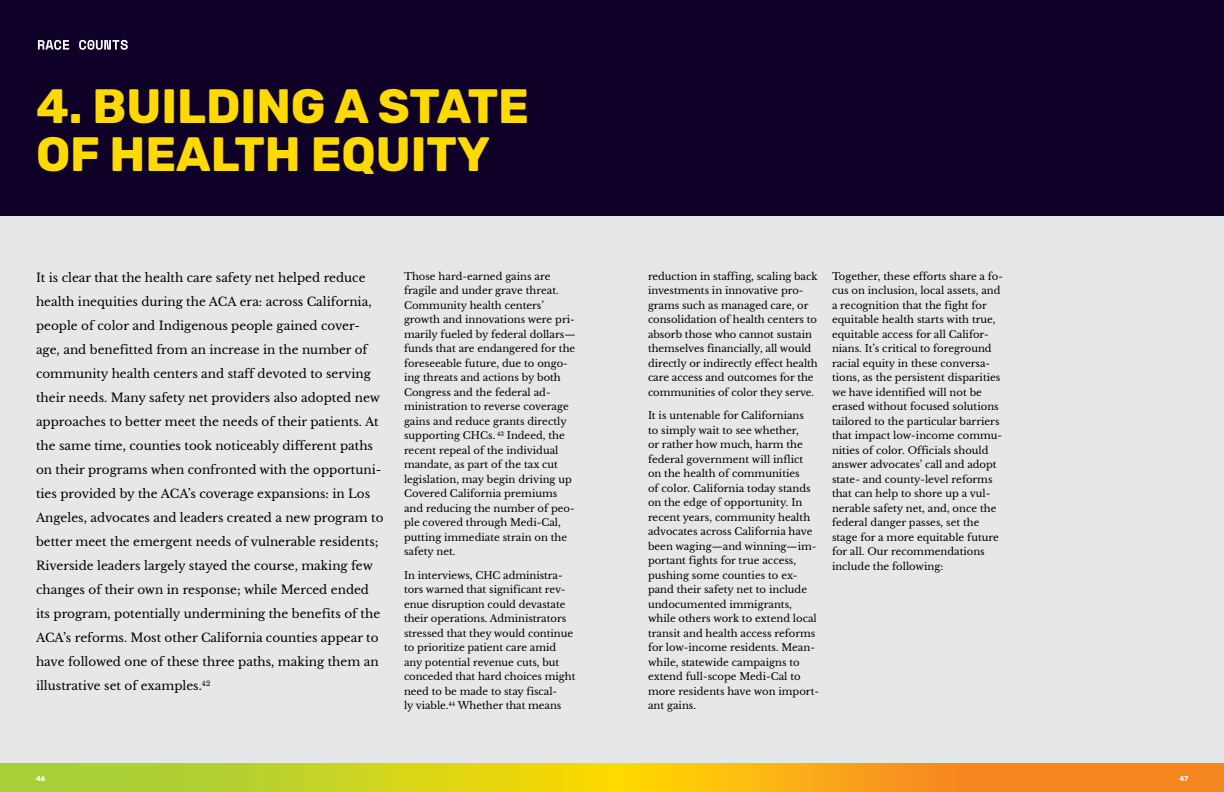
<style>
.page{position:relative;width:1224px;height:792px;background:#fff}
.page>*{position:absolute;margin:0;border:0;box-sizing:border-box;transform-origin:0 0}
.t1{font:700 48px/48px "Rubik";color:#ffda00}
.t2{font:12px/24px "Libre Baskerville";color:#000}
.t3{font:10px/14.5px "Libre Baskerville";color:#000}
.t4{font:700 7px "Rubik";color:#fff}
</style>
<div class="page">
<div style="left:0;top:0;width:612px;height:792px;background:#e6e7e8"></div>
<div style="left:612px;top:0;width:612px;height:792px;background:#e6e7e8"></div>
<svg style="left:0;top:763px;width:1224px;height:29px;background:#e0b81d"></svg>
<div style="left:0;top:0;width:1224px;height:216px;background:#0e0027"></div>
<svg style="left:54px;top:40px;width:74px;height:10px"></svg>
<h1 class="t1" style="left:36px;top:84px;width:495px">4. BUILDING A STATE<br>OF HEALTH EQUITY</h1>
<p class="t2" style="left:36px;top:265px;width:349px">It is clear that the health care safety net helped reduce health inequities during the ACA era: across California, people of color and Indigenous people gained cover&shy;age, and benefitted from an increase in the number of community health centers and staff devoted to serving their needs. Many safety net providers also adopted new approaches to better meet the needs of their patients. At the same time, counties took noticeably different paths on their programs when confronted with the opportuni&shy;ties provided by the ACA’s coverage expansions: in Los Angeles, advocates and leaders created a new program to better meet the emergent needs of vulnerable residents; Riverside leaders largely stayed the course, making few changes of their own in response; while Merced ended its program, potentially undermining the benefits of the ACA’s reforms. Most other California counties appear to have followed one of these three paths, making them an illustrative set of examples.<sup>42</sup></p>
<p class="t3" style="left:404px;top:269px;width:173px">Those hard-earned gains are fragile and under grave threat.<br>Community health centers’ growth and innovations were pri&shy;marily fueled by federal dollars— funds that are endangered for the foreseeable future, due to ongo&shy;ing threats and actions by both<br>Congress and the federal ad&shy;ministration to reverse coverage gains and reduce grants directly supporting CHCs. <sup>43</sup> Indeed, the recent repeal of the individual mandate, as part of the tax cut legislation, may begin driving up<br>Covered California premiums and reducing the number of peo&shy;ple covered through Medi-Cal, putting immediate strain on the safety net.</p>
<p class="t3" style="left:404px;top:568px;width:173px">In interviews, CHC administra&shy;tors warned that significant rev&shy;enue disruption could devastate their operations. Administrators stressed that they would continue to prioritize patient care amid any potential revenue cuts, but conceded that hard choices might need to be made to stay fiscal-<br>ly viable.<sup>44</sup> Whether that means</p>
<p class="t3" style="left:648px;top:269px;width:171px">reduction in staffing, scaling back investments in innovative pro&shy;grams such as managed care, or consolidation of health centers to absorb those who cannot sustain themselves financially, all would directly or indirectly effect health care access and outcomes for the communities of color they serve.</p>
<p class="t3" style="left:648px;top:408px;width:173px">It is untenable for Californians<br>to simply wait to see whether,<br>or rather how much, harm the federal government will inflict on the health of communities<br>of color. California today stands on the edge of opportunity. In recent years, community health advocates across California have been waging—and winning—im&shy;portant fights for true access, pushing some counties to ex&shy;pand their safety net to include undocumented immigrants, while others work to extend local transit and health access reforms for low-income residents. Mean&shy;while, statewide campaigns to extend full-scope Medi-Cal to more residents have won import&shy;ant gains.</p>
<p class="t3" style="left:832px;top:269px;width:173px">Together, these efforts share a fo&shy;cus on inclusion, local assets, and a recognition that the fight for equitable health starts with true, equitable access for all Califor&shy;nians. It’s critical to foreground racial equity in these conversa&shy;tions, as the persistent disparities we have identified will not be erased without focused solutions tailored to the particular barriers that impact low-income commu&shy;nities of color. Officials should answer advocates’ call and adopt state- and county-level reforms that can help to shore up a vul&shy;nerable safety net, and, once the federal danger passes, set the stage for a more equitable future for all. Our recommendations include the following:</p>
<p class="t4" style="left:36px;top:774px;width:11px">46</p>
<p class="t4" style="left:1180px;top:774px;width:10px">47</p>
</div>
